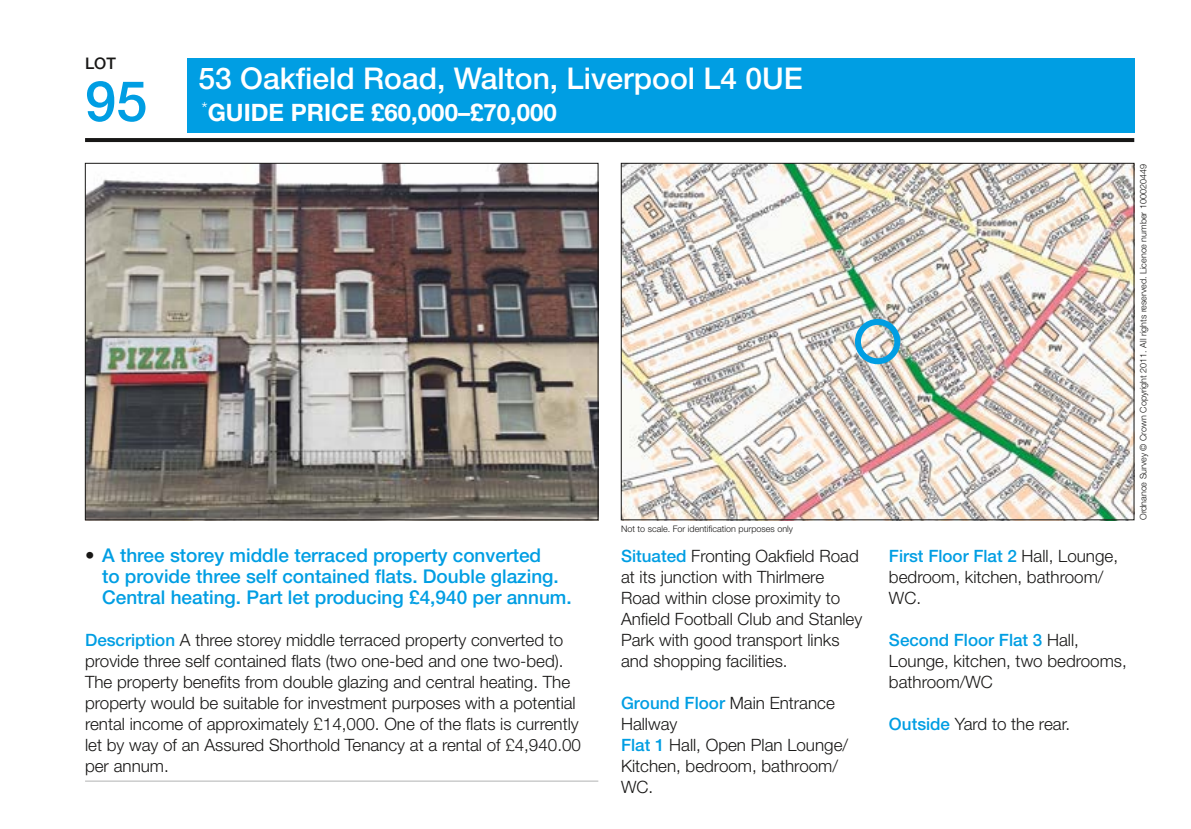
<style>
.page{position:relative;width:1191px;height:829px;background:#fff}
.page>*{position:absolute;margin:0;border:0;box-sizing:border-box;transform-origin:0 0}
.t1{font:500 56px "Helvetica Neue LT Std";color:#009ee3}
.t2{font:500 30px "Helvetica Neue LT Std";color:#fff}
.t3{font:700 24px "Helvetica Neue LT Std";color:#fff}
.t4{font:500 19px/21px "Helvetica Neue LT Std";color:#009ee3}
.t5{font:300 17px/21px "Helvetica Neue LT Std";color:#181716}
.t6{font:500 16px "Helvetica Neue LT Std";color:#181716}
.t7{font:300 9px "Helvetica Neue LT Std";color:#181716}
.s1{color:#181716}
.s2{font-weight:500;color:#009ee3}
</style>
<div class="page">
<div style="left:187px;top:58px;width:947px;height:74px;background:#009ee3"></div>
<hr style="left:85px;top:138px;width:1049px;height:4px;background:#181716">
<img style="left:87px;top:165px;width:509px;height:353px">
<img style="left:623px;top:165px;width:509px;height:353px">
<hr style="left:85px;top:781px;width:513px;height:1px;background:#b1b2b3">
<div style="left:855px;top:319px;width:45px;height:45px;border:6px solid #009ee3;border-radius:50%"></div>
<p class="t6" style="left:85px;top:54px;width:32px">LOT</p>
<h1 class="t1" style="left:85px;top:68px;width:64px">95</h1>
<h2 class="t2" style="left:198px;top:61px;width:606px">53 Oakfield Road, Walton, Liverpool L4 0UE</h2>
<h3 class="t3" style="left:201px;top:98px;width:357px"><sup>*</sup>GUIDE PRICE £60,000–£70,000</h3>
<p class="t7" style="left:621px;top:523px;width:174px">Not to scale. For identification purposes only</p>
<p class="t4" style="left:102px;top:545px;width:471px;text-indent:-17px"><span class="s1">•</span> A three storey middle terraced property converted<br>to provide three self contained flats. Double glazing.<br>Central heating. Part let producing £4,940 per annum.</p>
<p class="t5" style="left:85px;top:629px;width:497px"><span class="s2">Description</span> A three storey middle terraced property converted to provide three self contained flats (two one-bed and one two-bed).<br>The property benefits from double glazing and central heating. The property would be suitable for investment purposes with a potential rental income of approximately £14,000. One of the flats is currently let by way of an Assured Shorthold Tenancy at a rental of £4,940.00 per annum.</p>
<p class="t5" style="left:621px;top:545px;width:243px"><span class="s2">Situated</span> Fronting Oakfield Road at its junction with Thirlmere<br>Road within close proximity to<br>Anfield Football Club and Stanley<br>Park with good transport links and shopping facilities.</p>
<p class="t5" style="left:621px;top:692px;width:229px"><span class="s2">Ground Floor</span> Main Entrance<br>Hallway<br><span class="s2">Flat 1</span> Hall, Open Plan Lounge/<br>Kitchen, bedroom, bathroom/<br>WC.</p>
<p class="t5" style="left:889px;top:545px;width:230px"><span class="s2">First Floor Flat 2</span> Hall, Lounge, bedroom, kitchen, bathroom/<br>WC.</p>
<p class="t5" style="left:889px;top:629px;width:239px"><span class="s2">Second Floor Flat 3</span> Hall,<br>Lounge, kitchen, two bedrooms, bathroom/WC</p>
<p class="t5" style="left:889px;top:713px;width:183px"><span class="s2">Outside</span> Yard to the rear.</p>
<p class="t7" style="left:1137px;top:520px;width:357px;rotate:-90deg">Ordnance Survey © Crown Copyright 2011. All rights reserved. Licence number 100020449</p>
</div>
